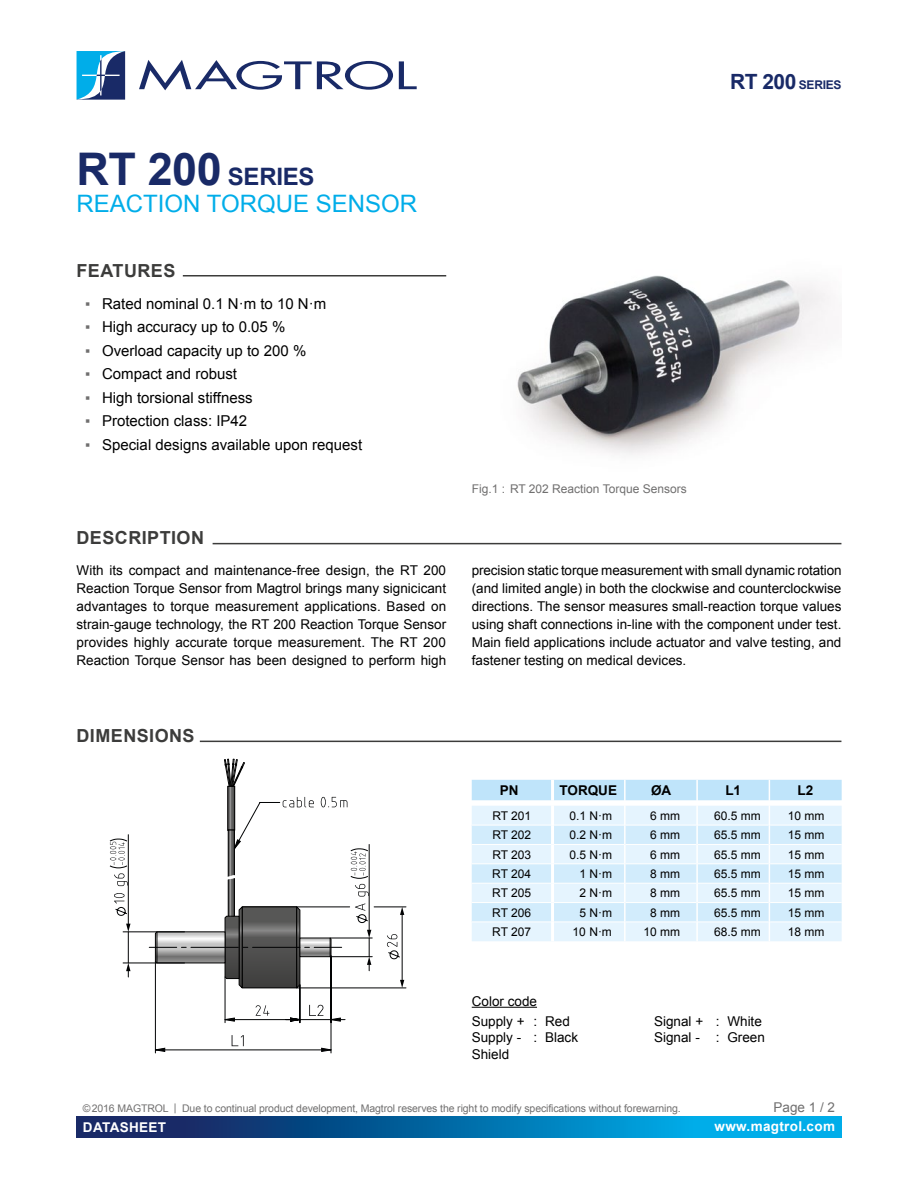
<style>
.page{position:relative;width:918px;height:1188px;background:#fff}
.page>*{position:absolute;margin:0;border:0;box-sizing:border-box;transform-origin:0 0}
.t1{font:24px/27px "Arial";color:#00ade9}
.t2{font:700 18px "Arial";letter-spacing:.025em;color:#3c3c3b}
.t3{font:15px "Arial";color:#000}
.t4{font:13.5px/18px "Arial";color:#000}
.t5{font:700 13.5px "Arial";letter-spacing:.025em;color:#fff}
.t6{font:700 13.5px "Arial";color:#000}
.t7{font:13.5px "Arial";color:#706f6f}
.t8{font:12px "Arial";color:#000}
.t9{font:12px "Arial";color:#706f6f}
.t10{font:700 12px "Arial";letter-spacing:-.025em;color:#192a67}
.t11{font:10.5px "Arial";letter-spacing:-.01em;color:#706f6f}
.s1{font-weight:700;font-size:45px;color:#192a67}
.s2{font-weight:700;color:#192a67}
.s3{color:#706f6f}
.s4{font-size:21px}
</style>
<div class="page">
<svg style="left:77px;top:1116px;width:764px;height:21px;background:#066ca8"></svg>
<svg style="left:139px;top:60px;width:254px;height:30px"></svg>
<svg style="left:399px;top:61px;width:18px;height:28px"></svg>
<svg style="left:77px;top:51px;width:48px;height:49px;background:#3a85b6"></svg>
<img style="left:517px;top:275px;width:313px;height:180px">
<hr style="left:183px;top:275px;width:263px;height:2px;background:#3c3c3b">
<hr style="left:213px;top:543px;width:628px;height:1px;background:#3c3c3b">
<hr style="left:200px;top:741px;width:641px;height:1px;background:#3c3c3b">
<hr style="left:472px;top:1007px;width:65px;height:1px;background:#000">
<svg style="left:472px;top:780px;width:370px;height:161px;background:#dcf0fc"></svg>
<svg style="left:230px;top:788px;width:3px;height:9px"></svg>
<div style="left:228px;top:786px;width:7px;height:44px;border:1px solid #000"></div>
<svg style="left:224px;top:759px;width:21px;height:28px"></svg>
<hr style="left:374px;top:907px;width:32px;height:1px;background:#010203">
<hr style="left:297px;top:988px;width:109px;height:1px;background:#010203">
<hr style="left:402px;top:913px;width:1px;height:68px;background:#010203">
<svg style="left:400px;top:907px;width:4px;height:8px"></svg>
<svg style="left:400px;top:980px;width:4px;height:8px"></svg>
<hr style="left:155px;top:961px;width:1px;height:92px;background:#010203">
<hr style="left:331px;top:956px;width:1px;height:97px;background:#010203">
<hr style="left:225px;top:977px;width:1px;height:46px;background:#010203">
<hr style="left:300px;top:985px;width:1px;height:38px;background:#010203">
<svg style="left:126px;top:964px;width:5px;height:13px"></svg>
<hr style="left:128px;top:932px;width:1px;height:31px;background:#010203">
<hr style="left:128px;top:835px;width:1px;height:90px;background:#010203">
<svg style="left:126px;top:924px;width:5px;height:8px"></svg>
<hr style="left:330px;top:956px;width:42px;height:1px;background:#010203">
<hr style="left:330px;top:938px;width:42px;height:1px;background:#010203">
<svg style="left:155px;top:1005px;width:190px;height:47px"></svg>
<svg style="left:109px;top:838px;width:19px;height:78px"></svg>
<svg style="left:387px;top:934px;width:13px;height:25px"></svg>
<hr style="left:123px;top:932px;width:34px;height:1px;background:#010203">
<hr style="left:123px;top:963px;width:34px;height:1px;background:#010203">
<svg style="left:149px;top:797px;width:222px;height:192px"></svg>
<h1 class="t1" style="left:77px;top:164px;width:340px"><span class="s1">RT 200</span> <span class="s2">SERIES<br></span>Reaction Torque Sensor</h1>
<h2 class="t2" style="left:77px;top:258px;width:100px">FEATURES</h2>
<p class="t3" style="left:85px;top:293px;width:243px"><span class="s3">▪</span> Rated nominal 0.1 N·m to 10 N·m</p>
<p class="t3" style="left:85px;top:317px;width:202px"><span class="s3">▪</span> High accuracy up to 0.05 %</p>
<p class="t3" style="left:85px;top:340px;width:223px"><span class="s3">▪</span> Overload capacity up to 200 %</p>
<p class="t3" style="left:85px;top:364px;width:154px"><span class="s3">▪</span> Compact and robust</p>
<p class="t3" style="left:85px;top:387px;width:169px"><span class="s3">▪</span> High torsional stiffness</p>
<p class="t3" style="left:85px;top:411px;width:164px"><span class="s3">▪</span> Protection class: IP42</p>
<p class="t3" style="left:85px;top:434px;width:279px"><span class="s3">▪</span> Special designs available upon request</p>
<p class="t10" style="left:730px;top:77px;width:112px"><span class="s4">RT 200</span> SERIES</p>
<p class="t9" style="left:472px;top:481px;width:217px">Fig.1 : RT 202 Reaction Torque Sensors</p>
<h2 class="t2" style="left:77px;top:526px;width:129px">DESCRIPTION</h2>
<p class="t4" style="left:77px;top:562px;width:371px;text-align:justify">With its compact and maintenance-free design, the RT 200<br>Reaction Torque Sensor from Magtrol brings many signicicant advantages to torque measurement applications. Based on strain-gauge technology, the RT 200 Reaction Torque Sensor provides highly accurate torque measurement. The RT 200<br>Reaction Torque Sensor has been designed to perform high</p>
<p class="t4" style="left:472px;top:562px;width:371px;text-align:justify">precision static torque measurement with small dynamic rotation (and limited angle) in both the clockwise and counterclockwise directions. The sensor measures small-reaction torque values using shaft connections in-line with the component under test.<br>Main field applications include actuator and valve testing, and fastener testing on medical devices.</p>
<h2 class="t2" style="left:77px;top:724px;width:118px">DIMENSIONS</h2>
<p class="t6" style="left:500px;top:781px;width:20px">PN</p>
<p class="t6" style="left:560px;top:781px;width:59px">TORQUE</p>
<p class="t6" style="left:651px;top:781px;width:22px">ØA</p>
<p class="t6" style="left:725px;top:781px;width:17px">L1</p>
<p class="t6" style="left:798px;top:781px;width:17px">L2</p>
<p class="t8" style="left:492px;top:808px;width:40px">RT 201</p>
<p class="t8" style="left:569px;top:808px;width:44px">0.1 N·m</p>
<p class="t8" style="left:650px;top:808px;width:31px">6 mm</p>
<p class="t8" style="left:714px;top:808px;width:48px">60.5 mm</p>
<p class="t8" style="left:788px;top:808px;width:38px">10 mm</p>
<p class="t8" style="left:492px;top:827px;width:40px">RT 202</p>
<p class="t8" style="left:569px;top:827px;width:44px">0.2 N·m</p>
<p class="t8" style="left:650px;top:827px;width:31px">6 mm</p>
<p class="t8" style="left:714px;top:827px;width:48px">65.5 mm</p>
<p class="t8" style="left:788px;top:827px;width:38px">15 mm</p>
<p class="t8" style="left:492px;top:846px;width:40px">RT 203</p>
<p class="t8" style="left:569px;top:846px;width:44px">0.5 N·m</p>
<p class="t8" style="left:650px;top:846px;width:31px">6 mm</p>
<p class="t8" style="left:714px;top:846px;width:48px">65.5 mm</p>
<p class="t8" style="left:788px;top:846px;width:38px">15 mm</p>
<p class="t8" style="left:492px;top:866px;width:40px">RT 204</p>
<p class="t8" style="left:579px;top:866px;width:34px">1 N·m</p>
<p class="t8" style="left:650px;top:866px;width:31px">8 mm</p>
<p class="t8" style="left:714px;top:866px;width:48px">65.5 mm</p>
<p class="t8" style="left:788px;top:866px;width:38px">15 mm</p>
<p class="t8" style="left:492px;top:885px;width:40px">RT 205</p>
<p class="t8" style="left:579px;top:885px;width:34px">2 N·m</p>
<p class="t8" style="left:650px;top:885px;width:31px">8 mm</p>
<p class="t8" style="left:714px;top:885px;width:48px">65.5 mm</p>
<p class="t8" style="left:788px;top:885px;width:38px">15 mm</p>
<p class="t8" style="left:492px;top:905px;width:40px">RT 206</p>
<p class="t8" style="left:579px;top:905px;width:34px">5 N·m</p>
<p class="t8" style="left:650px;top:905px;width:31px">8 mm</p>
<p class="t8" style="left:714px;top:905px;width:48px">65.5 mm</p>
<p class="t8" style="left:788px;top:905px;width:38px">15 mm</p>
<p class="t8" style="left:492px;top:924px;width:40px">RT 207</p>
<p class="t8" style="left:573px;top:924px;width:41px">10 N·m</p>
<p class="t8" style="left:643px;top:924px;width:38px">10 mm</p>
<p class="t8" style="left:714px;top:924px;width:48px">68.5 mm</p>
<p class="t8" style="left:788px;top:924px;width:38px">18 mm</p>
<p class="t4" style="left:472px;top:991px;width:100px;line-height:20.4px">Color code<br>Supply + : Red</p>
<p class="t4" style="left:472px;top:1030px;width:108px;line-height:16.2px">Supply - : Black<br>Shield</p>
<p class="t4" style="left:654px;top:1014px;width:112px;line-height:16.2px">Signal + : White<br>Signal - : Green</p>
<p class="t11" style="left:83px;top:1101px;width:599px">©2016 MAGTROL | Due to continual product development, Magtrol reserves the right to modify specifications without forewarning.</p>
<p class="t7" style="left:774px;top:1098px;width:63px">Page 1 / 2</p>
<p class="t5" style="left:83px;top:1118px;width:66px">DATASHEET</p>
<p class="t5" style="left:715px;top:1117px;width:122px">WWW.MAGTROL.COM</p>
</div>
